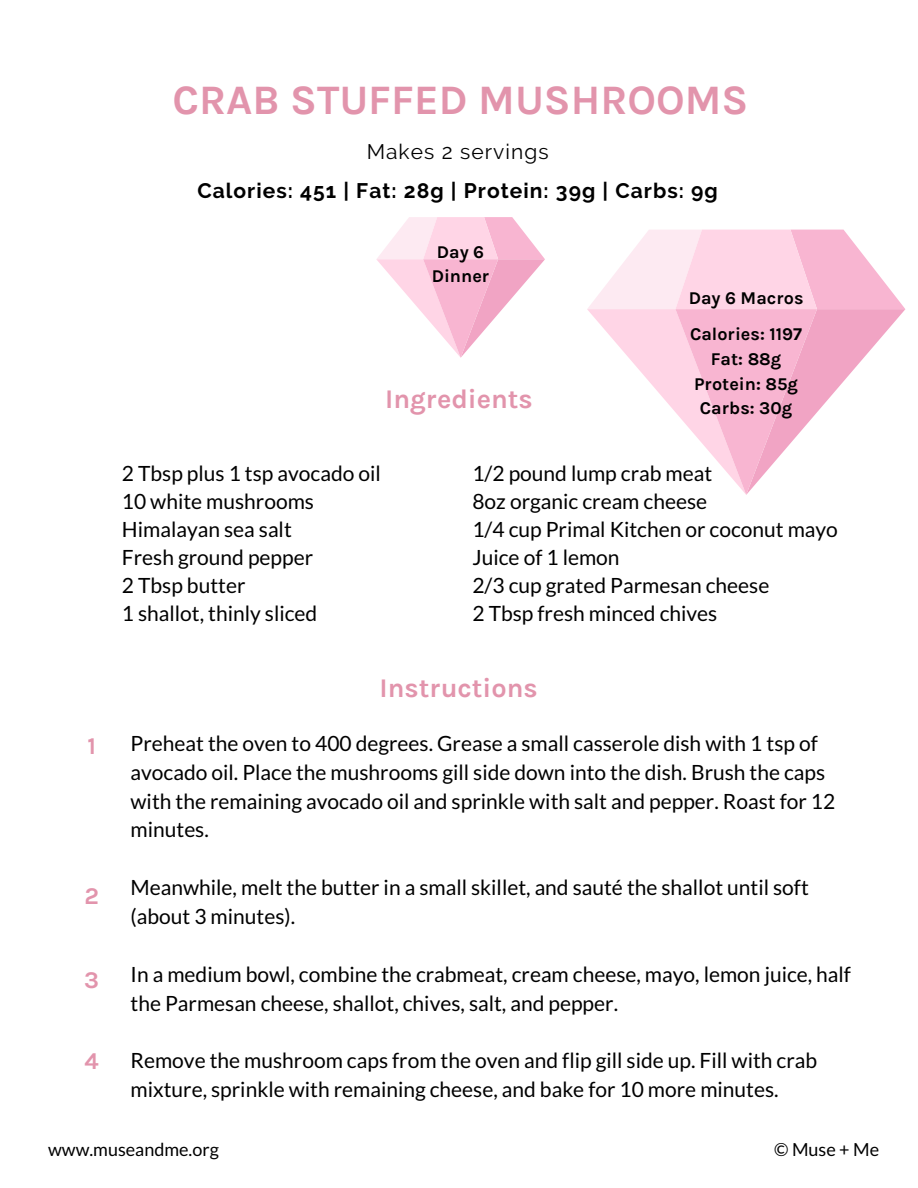
<style>
.page{position:relative;width:918px;height:1188px;background:#fff}
.page>*{position:absolute;margin:0;border:0;box-sizing:border-box;transform-origin:0 0}
.t1{font:700 42px "Karla";color:#e294ac}
.t2{font:700 27px "Karla";color:#e294ac}
.t3{font:700 24px "Karla";color:#e294ac}
.t4{font:21px/28px "Lato";color:#000}
.t5{font:700 21px "Raleway";letter-spacing:.05em;color:#000}
.t6{font:21px "Raleway";letter-spacing:.05em;color:#000}
.t7{font:700 18px/24.8px "Karla";color:#000}
.t8{font:18px "Lato";color:#000}
</style>
<div class="page">
<svg style="left:376px;top:217px;width:169px;height:141px"></svg>
<svg style="left:587px;top:230px;width:318px;height:265px"></svg>
<h1 class="t1" style="left:172px;top:76px;width:577px">CRAB STUFFED MUSHROOMS</h1>
<p class="t6" style="left:367px;top:140px;width:183px">Makes 2 servings</p>
<p class="t5" style="left:197px;top:178px;width:522px">Calories: 451 | Fat: 28g | Protein: 39g | Carbs: 9g</p>
<p class="t7" style="left:432px;top:239px;width:59px">Day 6<br>Dinner</p>
<p class="t2" style="left:385px;top:383px;width:149px">Ingredients</p>
<p class="t7" style="left:689px;top:279px;width:116px;line-height:36.6px">Day 6 Macros<br>Calories: 1197</p>
<p class="t7" style="left:694px;top:346px;width:105px;text-align:center">Fat: 88g<br>Protein: 85g<br>Carbs: 30g</p>
<p class="t4" style="left:122px;top:459px;width:260px">2 Tbsp plus 1 tsp avocado oil<br>10 white mushrooms<br>Himalayan sea salt<br>Fresh ground pepper<br>2 Tbsp butter<br>1 shallot, thinly sliced</p>
<p class="t4" style="left:472px;top:459px;width:367px">1/2 pound lump crab meat<br>8oz organic cream cheese<br>1/4 cup Primal Kitchen or coconut mayo<br>Juice of 1 lemon<br>2/3 cup grated Parmesan cheese<br>2 Tbsp fresh minced chives</p>
<p class="t3" style="left:88px;top:732px;width:10px">1</p>
<p class="t3" style="left:85px;top:882px;width:16px">2</p>
<p class="t3" style="left:84px;top:966px;width:16px">3</p>
<p class="t3" style="left:85px;top:1047px;width:16px">4</p>
<p class="t2" style="left:380px;top:672px;width:160px">Instructions</p>
<p class="t4" style="left:131px;top:728px;width:706px;line-height:28.8px">Preheat the oven to 400 degrees. Grease a small casserole dish with 1 tsp of avocado oil. Place the mushrooms gill side down into the dish. Brush the caps with the remaining avocado oil and sprinkle with salt and pepper. Roast for 12 minutes.</p>
<p class="t4" style="left:131px;top:873px;width:680px;line-height:28.8px">Meanwhile, melt the butter in a small skillet, and sauté the shallot until soft (about 3 minutes).</p>
<p class="t4" style="left:131px;top:959px;width:722px;line-height:28.8px">In a medium bowl, combine the crabmeat, cream cheese, mayo, lemon juice, half the Parmesan cheese, shallot, chives, salt, and pepper.</p>
<p class="t4" style="left:131px;top:1046px;width:688px;line-height:28.8px">Remove the mushroom caps from the oven and flip gill side up. Fill with crab mixture, sprinkle with remaining cheese, and bake for 10 more minutes.</p>
<p class="t8" style="left:48px;top:1138px;width:172px">www.museandme.org</p>
<p class="t8" style="left:774px;top:1139px;width:107px">© Muse + Me</p>
</div>
